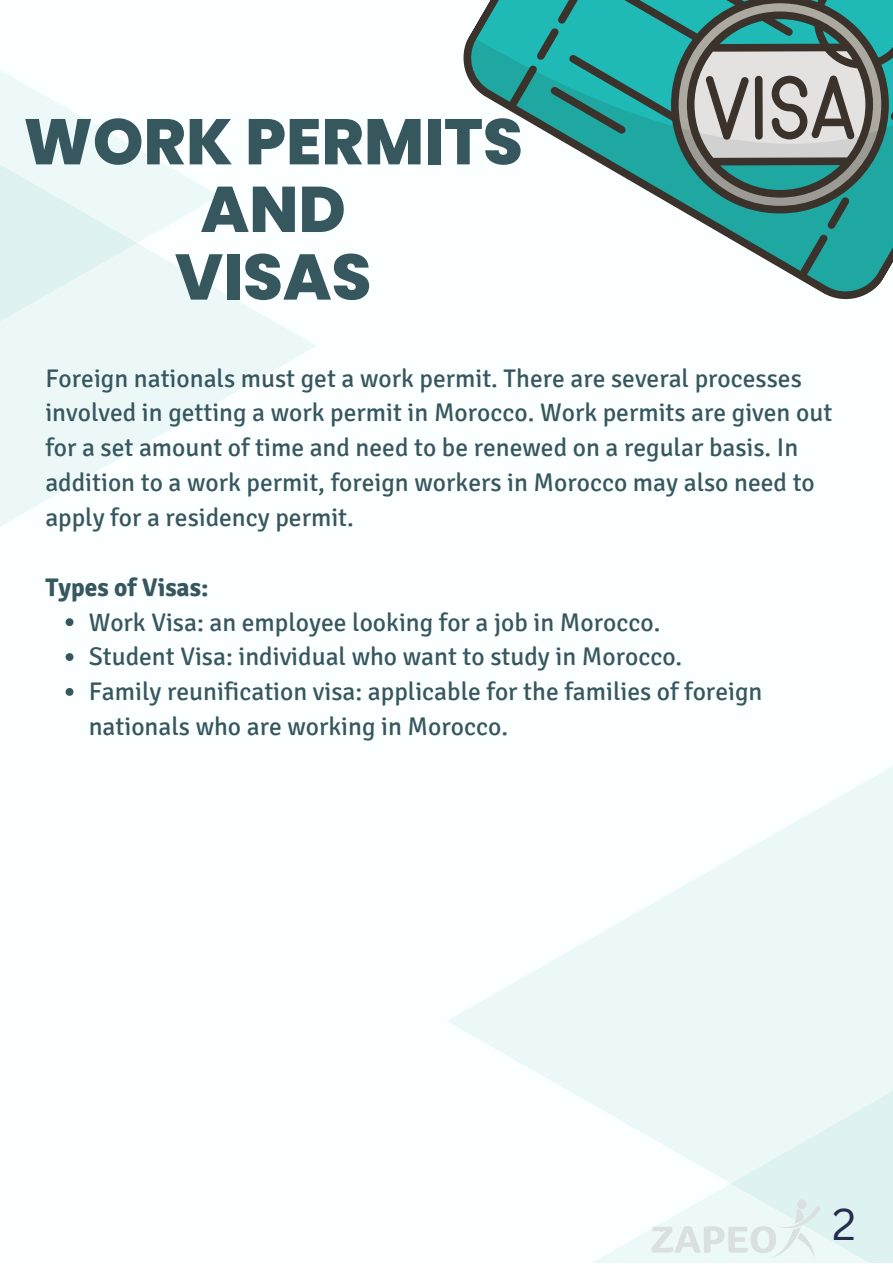
<style>
.page{position:relative;width:893px;height:1264px;background:#fff}
.page>*{position:absolute;margin:0;border:0;box-sizing:border-box;transform-origin:0 0}
.t1{font:800 64.35px/67.7px "Poppins";color:#37575f;text-align:center}
.t2{font:43.5px "Canva Sans";color:#262d51}
.t3{font:25.5px/34.8px "Signika";color:#37575f}
.t4{font:700 25.5px "Signika";color:#37575f}
</style>
<div class="page">
<div style="left:0;top:0;width:892px;height:1262px;background:#fbffff"></div>
<svg style="left:0;top:291px;width:316px;height:235px"></svg>
<svg style="left:0;top:70px;width:220px;height:393px;fill:#ebf8f7"></svg>
<div style="left:446px;top:631px;width:446px;height:631px;background:linear-gradient(to bottom,#f9fefe,#f7fdfd)"></div>
<div style="left:587px;top:875px;width:305px;height:387px;background:linear-gradient(to right,#f3fbfb,#e4f5f4)"></div>
<svg style="left:758px;top:255px;width:134px;height:45px"></svg>
<svg style="left:551px;top:0;width:341px;height:255px"></svg>
<svg style="left:649px;top:0;width:243px;height:233px;background:#3fa19b"></svg>
<svg style="left:684px;top:0;width:192px;height:230px;background:#70938e"></svg>
<svg style="left:463px;top:0;width:164px;height:135px;background:#41aaa5"></svg>
<svg style="left:66px;top:618px;width:7px;height:8px"></svg>
<svg style="left:66px;top:653px;width:7px;height:8px"></svg>
<svg style="left:66px;top:688px;width:7px;height:8px"></svg>
<img style="left:645px;top:1193px;width:179px;height:69px">
<h1 class="t1" style="left:24px;top:108px;width:501px">WORK PERMITS<br>AND<br>VISAS</h1>
<p class="t3" style="left:45px;top:361px;width:788px">Foreign nationals must get a work permit. There are several processes involved in getting a work permit in Morocco. Work permits are given out for a set amount of time and need to be renewed on a regular basis. In addition to a work permit, foreign workers in Morocco may also need to apply for a residency permit.</p>
<p class="t4" style="left:45px;top:571px;width:165px">Types of Visas:</p>
<p class="t3" style="left:89px;top:605px;width:675px">Work Visa: an employee looking for a job in Morocco.<br>Student Visa: individual who want to study in Morocco.<br>Family reunification visa: applicable for the families of foreign nationals who are working in Morocco.</p>
<h2 class="t2" style="left:832px;top:1193px;width:25px">2</h2>
</div>
